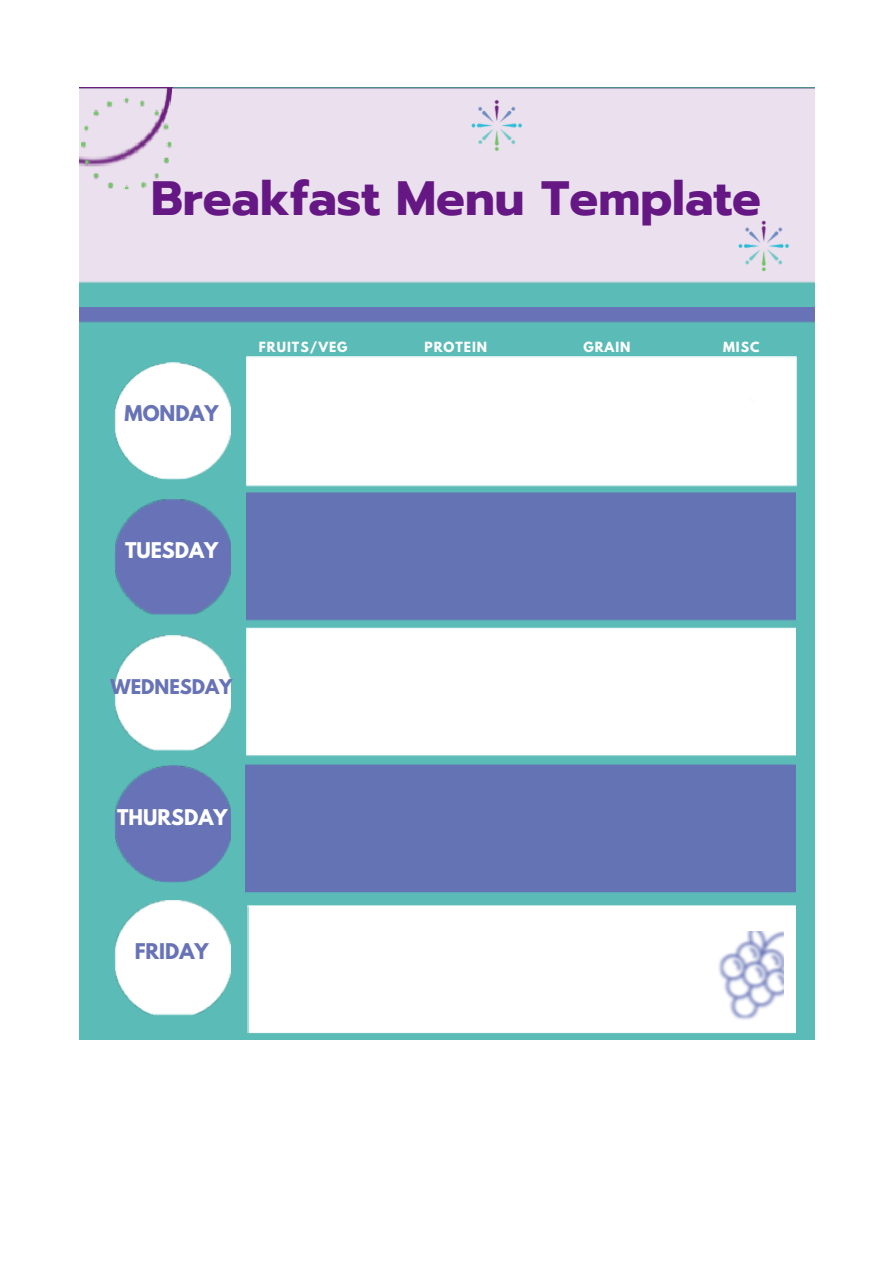
<style>
.page{position:relative;width:894px;height:1263px;background:#fff}
.page>*{position:absolute;margin:0;border:0;box-sizing:border-box;transform-origin:0 0}
.t1{font:700 48px "Prompt";color:#651884}
.t2{font:700 19.2px "League Spartan";color:#fff}
.t3{font:700 19.2px "League Spartan";color:#6773b6}
.t4{font:700 18px "League Spartan";color:#6773b6}
.t5{font:700 12.45px "League Spartan";letter-spacing:.08em;color:#fff}
</style>
<div class="page">
<div style="left:79px;top:88px;width:735px;height:951px;background:#5bbbb7"></div>
<img style="left:114px;top:363px;width:116px;height:117px">
<img style="left:115px;top:500px;width:115px;height:114px">
<img style="left:114px;top:635px;width:116px;height:115px">
<img style="left:115px;top:765px;width:115px;height:117px">
<img style="left:114px;top:901px;width:116px;height:114px">
<img style="left:79px;top:308px;width:735px;height:14px">
<div style="left:246px;top:357px;width:550px;height:130px;background:#fff"></div>
<img style="left:245px;top:492px;width:550px;height:542px">
<img style="left:717px;top:932px;width:66px;height:89px">
<svg style="left:749px;top:398px;width:5px;height:5px"></svg>
<div style="left:79px;top:88px;width:735px;height:195px;background:#ebe0ed"></div>
<img style="left:700px;top:193px;width:115px;height:106px">
<div style="left:433px;top:88px;width:126px;height:91px;background:#ebe0ed"></div>
<img style="left:79px;top:88px;width:94px;height:102px">
<p class="t1" style="left:151px;top:163px;width:611px">Breakfast Menu Template</p>
<p class="t3" style="left:124px;top:404px;width:96px">MONDAY</p>
<p class="t5" style="left:259px;top:340px;width:90px">FRUITS/VEG</p>
<p class="t5" style="left:424px;top:340px;width:64px">PROTEIN</p>
<p class="t5" style="left:583px;top:340px;width:49px">GRAIN</p>
<p class="t5" style="left:723px;top:340px;width:38px">MISC</p>
<p class="t2" style="left:125px;top:540px;width:95px">TUESDAY</p>
<p class="t4" style="left:111px;top:678px;width:123px">WEDNESDAY</p>
<p class="t2" style="left:117px;top:808px;width:112px">THURSDAY</p>
<p class="t3" style="left:135px;top:941px;width:75px">FRIDAY</p>
</div>
